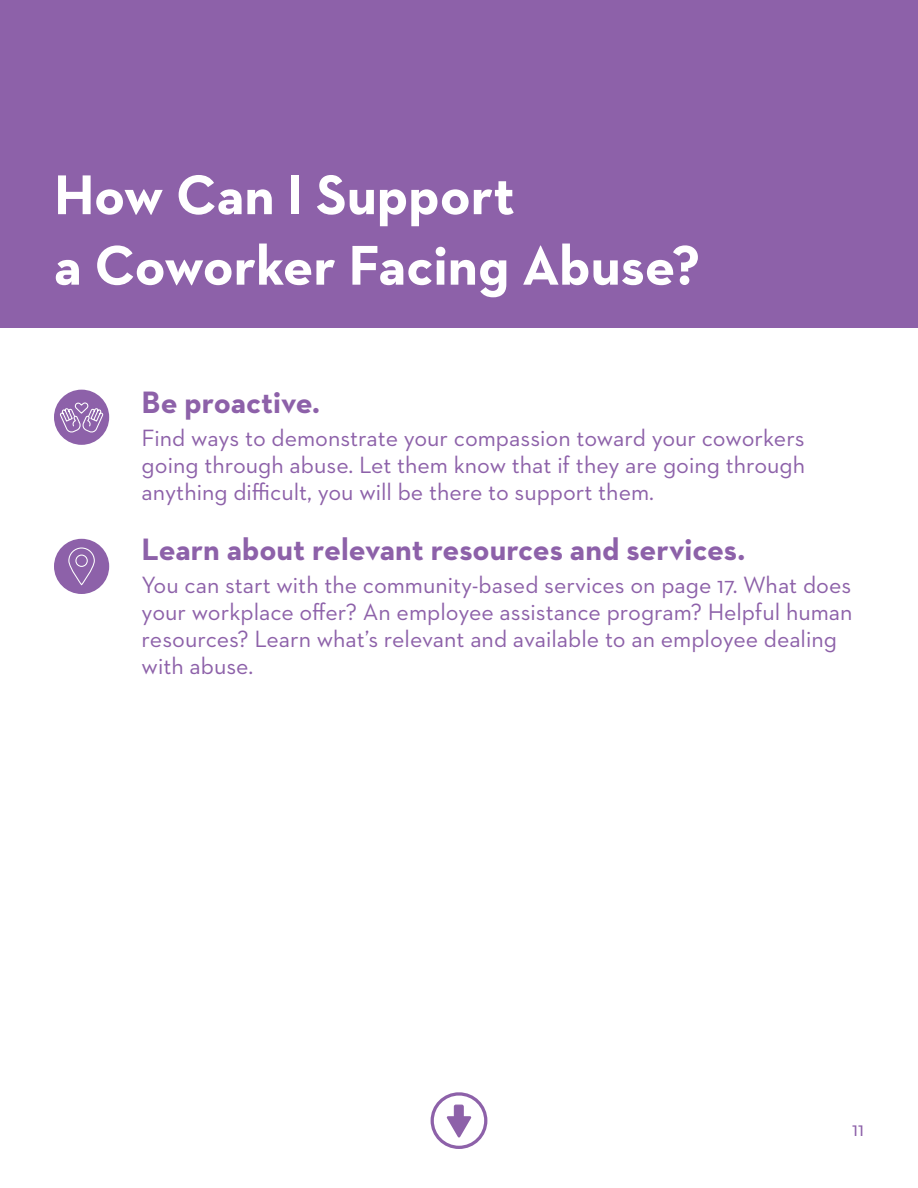
<style>
.page{position:relative;width:918px;height:1188px;background:#fff}
.page>*{position:absolute;margin:0;border:0;box-sizing:border-box;transform-origin:0 0}
.Paragraph_Title{font:700 57px/70.5px "Neutraface 2 Text";color:#fff}
.Body_Bullets{font:700 31.5px "Neutraface 2 Text";color:#8d61a9}
.Body_Bullets-2{font:24px/27px "Neutraface 2 Text";color:#8d61a9;text-align:justify}
.Page_Number{font:21px "Neutraface 2 Text";color:#8d61a9}
</style>
<div class="page">
<div style="left:0;top:0;width:918px;height:327px;background:#8d61a9"></div>
<div style="left:54px;top:539px;width:55px;height:55px;background:#8d61a9;border-radius:50%"></div>
<svg style="left:68px;top:547px;width:27px;height:39px"></svg>
<div style="left:431px;top:1092px;width:56px;height:57px;border:3px solid #8d61a9;border-radius:50%"></div>
<svg style="left:446px;top:1104px;width:26px;height:34px"></svg>
<div style="left:54px;top:390px;width:55px;height:55px;background:#8d61a9;border-radius:50%"></div>
<svg style="left:59px;top:401px;width:45px;height:33px"></svg>
<p class="Paragraph_Title" style="left:54px;top:159px;width:648px">How Can I Support<br>a Coworker Facing Abuse?</p>
<p class="Body_Bullets" style="left:142px;top:382px;width:180px">Be proactive.</p>
<p class="Body_Bullets-2" style="left:142px;top:424px;width:665px">Find ways to demonstrate your compassion toward your coworkers going through abuse. Let them know that if they are going through anything difficult, you will be there to support them.</p>
<p class="Body_Bullets" style="left:142px;top:529px;width:605px">Learn about relevant resources and services.</p>
<p class="Body_Bullets-2" style="left:142px;top:571px;width:712px;text-align:left">You can start with the community-based services on page 17. What does your workplace offer? An employee assistance program? Helpful human resources? Learn what’s relevant and available to an employee dealing with abuse.</p>
<p class="Page_Number" style="left:852px;top:1116px;width:13px">11</p>
</div>
